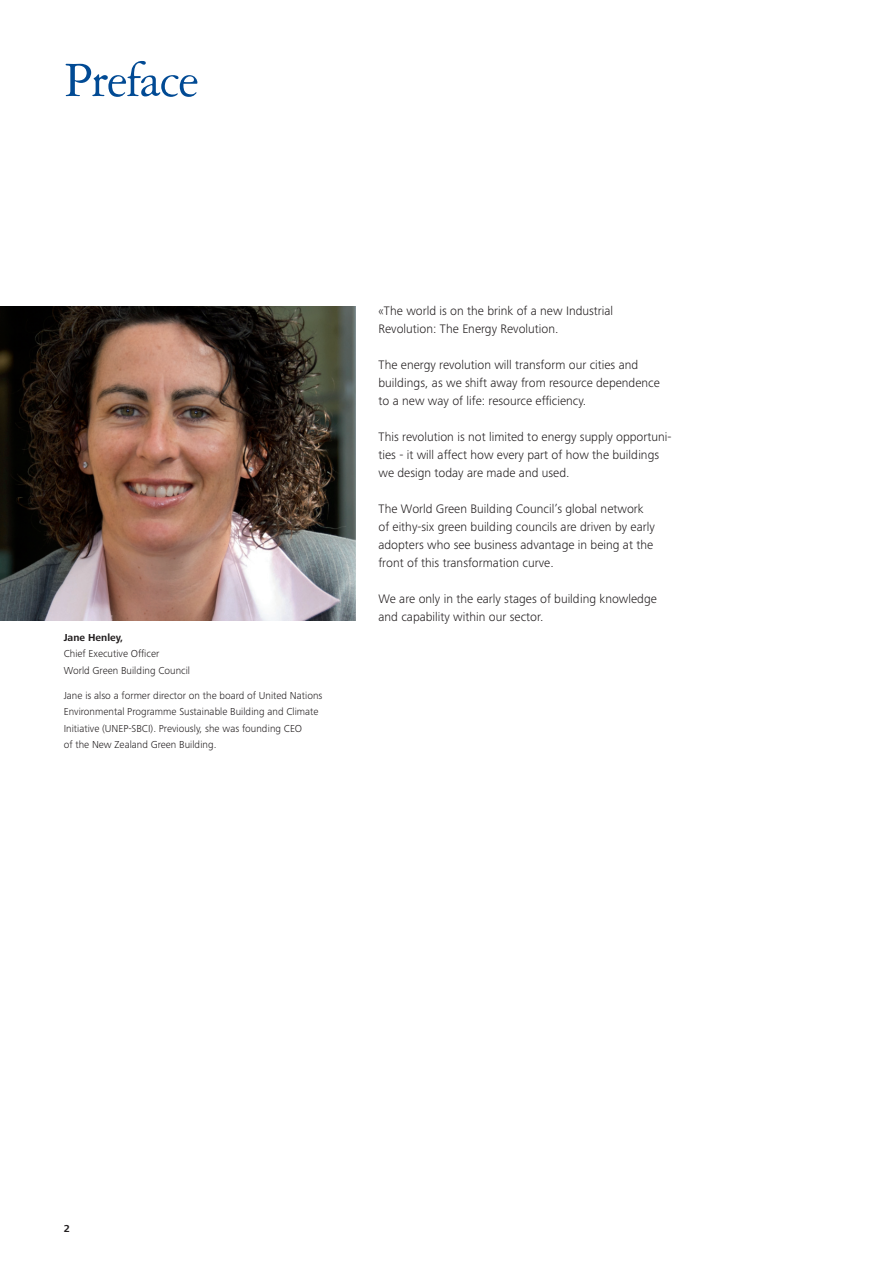
<style>
.page{position:relative;width:893px;height:1263px;background:#fff}
.page>*{position:absolute;margin:0;border:0;box-sizing:border-box;transform-origin:0 0}
.t1{font:52.5px "Garamond 3 LT Std";letter-spacing:-.025em;color:#014a94}
.t2{font:300 12.75px/18px "Frutiger Next Pro";color:#231f20}
.t3{font:300 10.5px/16.5px "Frutiger Next Pro";color:#231f20}
.t4{font:700 10.5px "Frutiger Next Pro";color:#231f20}
</style>
<div class="page">
<img style="left:0;top:306px;width:356px;height:315px">
<h1 class="t1" style="left:64px;top:52px;width:137px">Preface</h1>
<p class="t4" style="left:64px;top:631px;width:61px">Jane Henley,</p>
<p class="t3" style="left:64px;top:645px;width:128px">Chief Executive Officer<br>World Green Building Council</p>
<p class="t3" style="left:64px;top:687px;width:260px">Jane is also a former director on the board of United Nations Environmental Programme Sustainable Building and Climate Initiative (UNEP-SBCI). Previously, she was founding CEO<br>of the New Zealand Green Building.</p>
<p class="t2" style="left:378px;top:301px;width:236px">«The world is on the brink of a new Industrial<br>Revolution: The Energy Revolution.</p>
<p class="t2" style="left:378px;top:355px;width:283px">The energy revolution will transform our cities and buildings, as we shift away from resource dependence to a new way of life: resource efficiency.</p>
<p class="t2" style="left:378px;top:427px;width:295px">This revolution is not limited to energy supply opportuni&shy;ties - it will affect how every part of how the buildings we design today are made and used.</p>
<p class="t2" style="left:378px;top:499px;width:278px">The World Green Building Council’s global network of eithy-six green building councils are driven by early adopters who see business advantage in being at the front of this transformation curve.</p>
<p class="t2" style="left:378px;top:589px;width:280px">We are only in the early stages of building knowledge and capability within our sector.</p>
<p class="t4" style="left:64px;top:1222px;width:8px">2</p>
</div>
